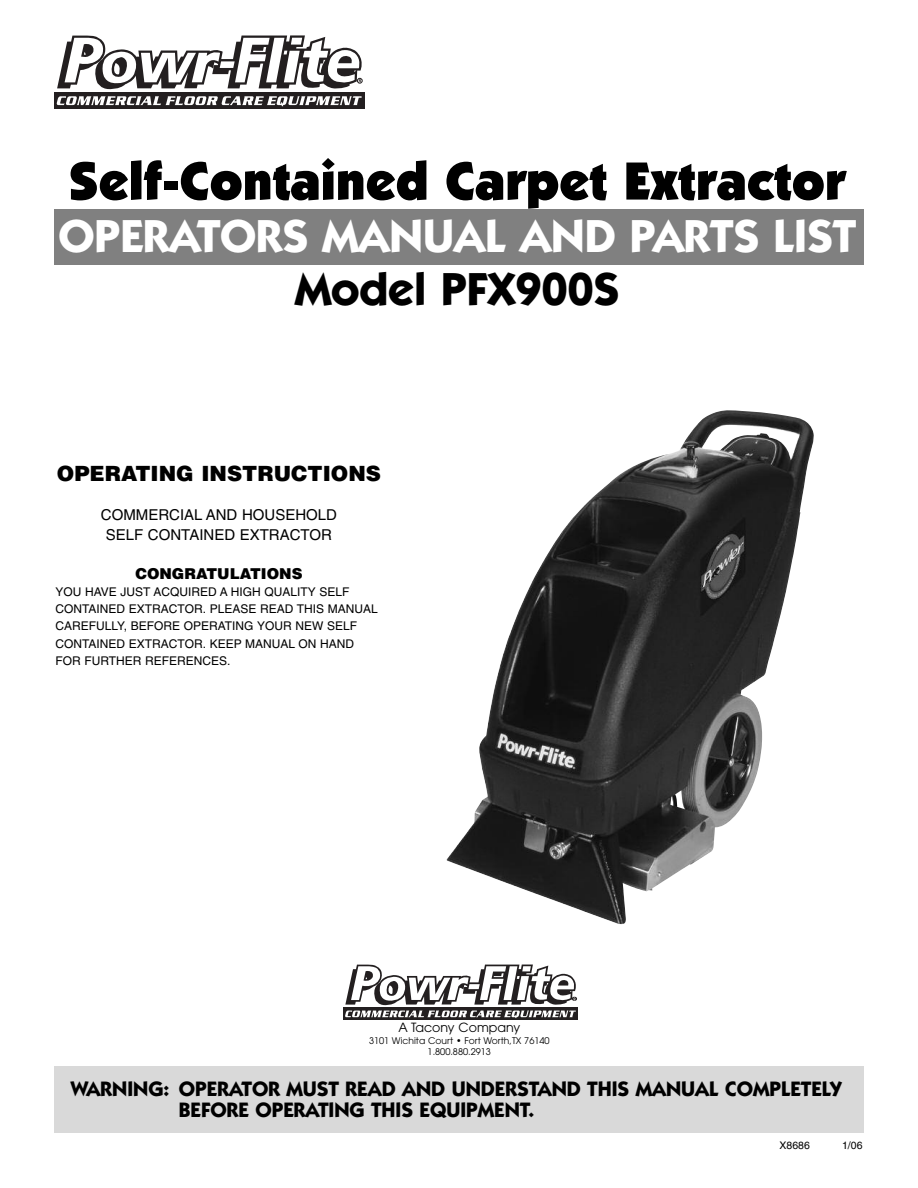
<style>
.page{position:relative;width:918px;height:1188px;background:#fff}
.page>*{position:absolute;margin:0;border:0;box-sizing:border-box;transform-origin:0 0}
.t1{font:900 54px "Itc Kabel";color:#000}
.t2{font:700 46.5px "Itc Kabel";color:#fff}
.t3{font:700 46.5px "Itc Kabel";color:#000}
.t4{font:700 21px/21.6px "Itc Kabel";color:#000}
.t5{font:900 21px "Helvetica";color:#000}
.t6{font:15px/20.2px "Helvetica";color:#000;text-align:center}
.t7{font:900 15px "Helvetica";color:#000}
.t8{font:12.6px "Avant Garde";color:#000}
.t9{font:12px/17.2px "Helvetica";color:#000}
.t10{font:10.5px "Helvetica";color:#000}
.t11{font:9.15px/10.9px "Avant Garde";color:#000;text-align:center}
</style>
<div class="page">
<div style="left:54px;top:1066px;width:810px;height:67px;background:#d9d9d9"></div>
<div style="left:54px;top:92px;width:310px;height:17px;background:#231f20"></div>
<svg style="left:57px;top:96px;width:305px;height:10px"></svg>
<svg style="left:57px;top:35px;width:306px;height:55px"></svg>
<div style="left:54px;top:210px;width:810px;height:55px;background:#808080"></div>
<div style="left:343px;top:1008px;width:235px;height:12px;background:#231f20"></div>
<svg style="left:345px;top:965px;width:233px;height:53px"></svg>
<img style="left:447px;top:410px;width:367px;height:514px">
<h1 class="t1" style="left:69px;top:161px;width:779px">Self-Contained Carpet Extractor</h1>
<h2 class="t2" style="left:58px;top:219px;width:799px">OPERATORS MANUAL AND PARTS LIST</h2>
<h2 class="t3" style="left:295px;top:271px;width:326px">Model PFX900S</h2>
<h3 class="t5" style="left:57px;top:461px;width:326px">OPERATING INSTRUCTIONS</h3>
<p class="t6" style="left:101px;top:506px;width:238px">COMMERCIAL AND HOUSEHOLD<br>SELF CONTAINED EXTRACTOR</p>
<p class="t7" style="left:135px;top:565px;width:169px">CONGRATULATIONS</p>
<p class="t9" style="left:56px;top:584px;width:324px">YOU HAVE JUST ACQUIRED A HIGH QUALITY SELF CONTAINED EXTRACTOR. PLEASE READ THIS MANUAL CAREFULLY, BEFORE OPERATING YOUR NEW SELF CONTAINED EXTRACTOR. KEEP MANUAL ON HAND FOR FURTHER REFERENCES.</p>
<p class="t8" style="left:398px;top:1022px;width:123px">A Tacony Company</p>
<p class="t11" style="left:369px;top:1036px;width:182px">3101 Wichita Court • Fort Worth,TX 76140<br>1.800.880.2913</p>
<h3 class="t4" style="left:179px;top:1079px;width:664px;text-indent:-108px">WARNING: OPERATOR MUST READ AND UNDERSTAND THIS MANUAL COMPLETELY<br>BEFORE OPERATING THIS EQUIPMENT.</h3>
<p class="t10" style="left:780px;top:1142px;width:32px">X8686</p>
<p class="t10" style="left:842px;top:1142px;width:22px">1/06</p>
</div>
